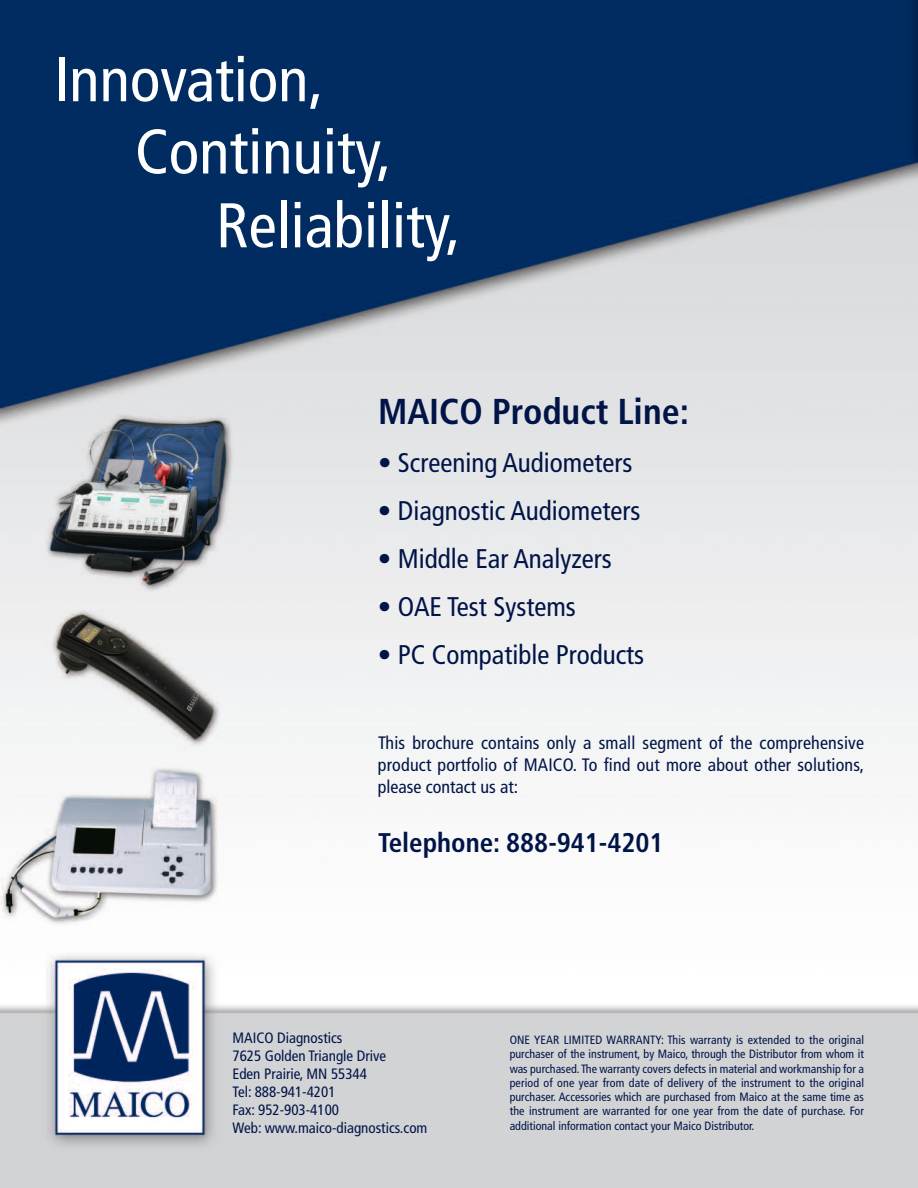
<style>
.page{position:relative;width:918px;height:1188px;background:#fff}
.page>*{position:absolute;margin:0;border:0;box-sizing:border-box;transform-origin:0 0}
.t1{font:condensed 63px "Frutiger";color:#fff}
.t2{font:700 condensed 36px "Frutiger";color:#001447}
.t3{font:condensed 27px "Frutiger";color:#001447}
.t4{font:700 condensed 27px "Frutiger";color:#001447}
.t5{font:condensed 18px/21.6px "Frutiger";letter-spacing:.01em;color:#001447;text-align:justify}
.t6{font:condensed 15px/18px "Frutiger";color:#001447}
.t7{font:condensed 12px/14.2px "Frutiger";color:#001447;text-align:justify}
</style>
<div class="page">
<img style="left:0;top:0;width:918px;height:1188px">
<h1 class="t1" style="left:54px;top:54px;width:271px">Innovation,</h1>
<h1 class="t1" style="left:135px;top:126px;width:258px">Continuity,</h1>
<h1 class="t1" style="left:216px;top:200px;width:246px">Reliability,</h1>
<h2 class="t2" style="left:378px;top:397px;width:313px">MAICO Product Line:</h2>
<h3 class="t3" style="left:378px;top:452px;width:256px">• Screening Audiometers</h3>
<h3 class="t3" style="left:378px;top:500px;width:264px">• Diagnostic Audiometers</h3>
<h3 class="t3" style="left:378px;top:548px;width:235px">• Middle Ear Analyzers</h3>
<h3 class="t3" style="left:378px;top:596px;width:199px">• OAE Test Systems</h3>
<h3 class="t3" style="left:378px;top:644px;width:268px">• PC Compatible Products</h3>
<h3 class="t5" style="left:378px;top:734px;width:488px">This brochure contains only a small segment of the comprehensive product portfolio of MAICO. To find out more about other solutions, please contact us at:</h3>
<h3 class="t4" style="left:378px;top:831px;width:287px">Telephone: 888-941-4201</h3>
<p class="t6" style="left:232px;top:1030px;width:196px">MAICO Diagnostics<br>7625 Golden Triangle Drive<br>Eden Prairie, MN 55344<br>Tel: 888-941-4201<br>Fax: 952-903-4100<br>Web: www.maico-diagnostics.com</p>
<p class="t7" style="left:510px;top:1034px;width:356px">ONE YEAR LIMITED WARRANTY: This warranty is extended to the original purchaser of the instrument, by Maico, through the Distributor from whom it was purchased. The warranty covers defects in material and workmanship for a period of one year from date of delivery of the instrument to the original purchaser. Accessories which are purchased from Maico at the same time as the instrument are warranted for one year from the date of purchase. For additional information contact your Maico Distributor.</p>
</div>
